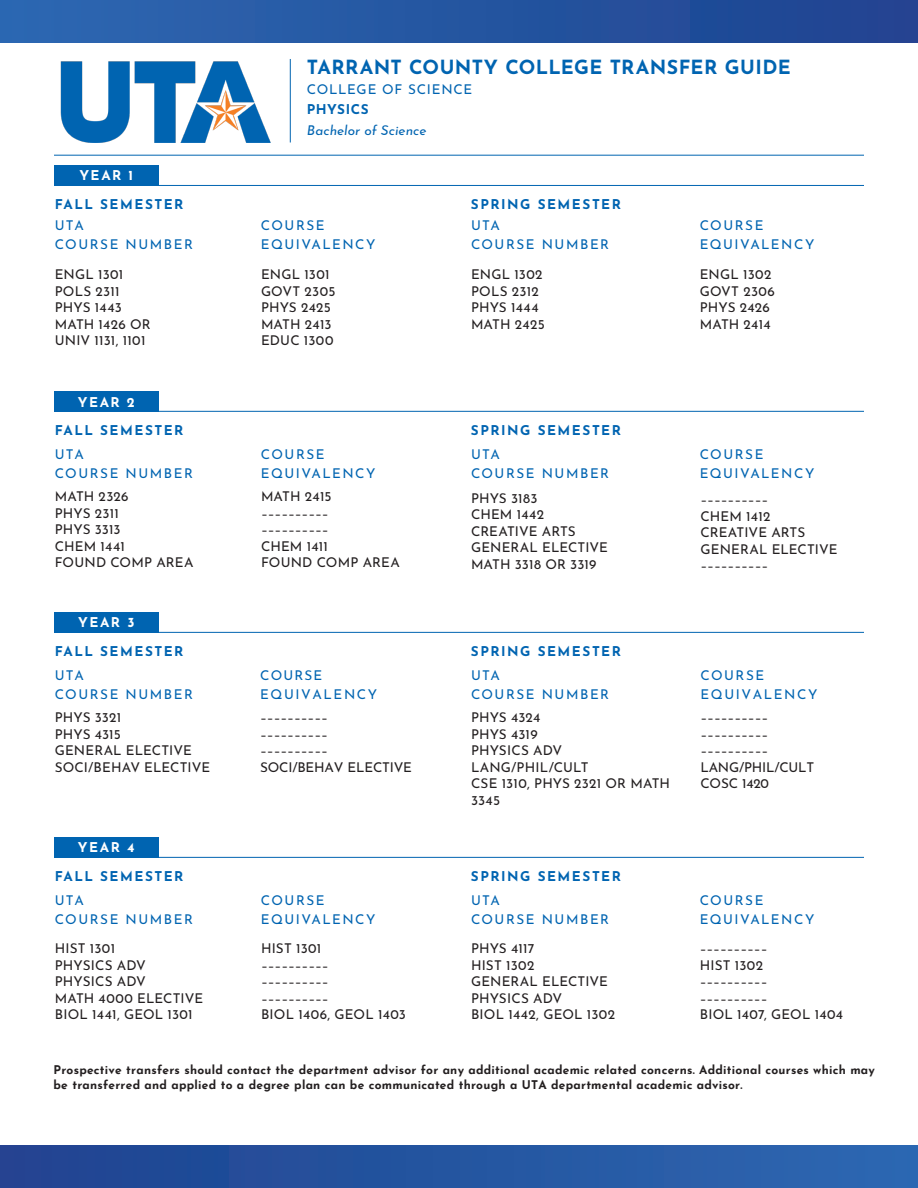
<style>
.page{position:relative;width:918px;height:1188px;background:#fff}
.page>*{position:absolute;margin:0;border:0;box-sizing:border-box;transform-origin:0 0}
.t1{font:700 19.5px "Josefin Sans";letter-spacing:.02em;color:#0064b1}
.t2{font:13.5px/16.5px "Josefin Sans";letter-spacing:.01em;color:#231f20}
.t3{font:13.5px/19.5px "Josefin Sans";letter-spacing:.115em;color:#0064b1}
.t4{font:700 13.5px "Josefin Sans";letter-spacing:.115em;color:#0064b1}
.t5{font:13.5px/16.5px "Josefin Sans";letter-spacing:-.015em;color:#231f20}
.t6{font:700 13.5px "Josefin Sans";letter-spacing:.11em;color:#fff}
.t7{font:italic 13.5px "Josefin Sans";letter-spacing:.005em;color:#0064b1}
.t8{font:13.5px "Josefin Sans";letter-spacing:.055em;color:#0064b1}
.t9{font:700 13.5px "Josefin Sans";letter-spacing:.04em;color:#0064b1}
.t10{font:700 12px/14.4px "Josefin Sans";letter-spacing:.02em;color:#231f20}
.s1{font-style:inherit}
</style>
<div class="page">
<div style="left:54px;top:165px;width:105px;height:20px;background:#0064b1"></div>
<div style="left:54px;top:391px;width:105px;height:20px;background:#0064b1"></div>
<div style="left:54px;top:612px;width:105px;height:20px;background:#0064b1"></div>
<div style="left:54px;top:837px;width:105px;height:20px;background:#0064b1"></div>
<hr style="left:54px;top:155px;width:810px;height:1px;background:#0064b1">
<hr style="left:54px;top:185px;width:810px;height:1px;background:#0064b1">
<hr style="left:54px;top:411px;width:810px;height:1px;background:#0064b1">
<hr style="left:54px;top:632px;width:810px;height:1px;background:#0064b1">
<hr style="left:54px;top:857px;width:810px;height:1px;background:#0064b1">
<hr style="left:290px;top:59px;width:1px;height:84px;background:#0064b1">
<img style="left:60px;top:61px;width:211px;height:82px">
<div style="left:0;top:0;width:918px;height:42px;background:linear-gradient(to right,#2c68b2,#1f4390)"></div>
<div style="left:0;top:1146px;width:918px;height:42px;background:linear-gradient(to right,#1f4390,#2c68b2)"></div>
<p class="t1" style="left:307px;top:49px;width:485px">TARRANT COUNTY COLLEGE TRANSFER GUIDE</p>
<p class="t8" style="left:307px;top:78px;width:167px">COLLEGE OF SCIENCE</p>
<p class="t9" style="left:307px;top:97px;width:63px">PHYSICS</p>
<p class="t7" style="left:307px;top:119px;width:121px">Bachelor of Science</p>
<p class="t6" style="left:79px;top:163px;width:55px">YEAR 1</p>
<p class="t4" style="left:55px;top:193px;width:130px">FALL SEMESTER</p>
<p class="t4" style="left:471px;top:193px;width:152px">SPRING SEMESTER</p>
<p class="t3" style="left:55px;top:214px;width:31px">UTA</p>
<p class="t3" style="left:55px;top:233px;width:140px">COURSE NUMBER</p>
<p class="t3" style="left:261px;top:214px;width:65px">COURSE</p>
<p class="t3" style="left:261px;top:233px;width:116px">EQUIVALENCY</p>
<p class="t3" style="left:471px;top:214px;width:31px">UTA</p>
<p class="t3" style="left:471px;top:233px;width:140px">COURSE NUMBER</p>
<p class="t3" style="left:700px;top:214px;width:65px">COURSE</p>
<p class="t3" style="left:700px;top:233px;width:116px">EQUIVALENCY</p>
<p class="t2" style="left:55px;top:265px;width:70px">ENGL 1301</p>
<p class="t2" style="left:55px;top:281px;width:66px">POLS 2311</p>
<p class="t2" style="left:55px;top:298px;width:69px">PHYS 1443</p>
<p class="t2" style="left:55px;top:314px;width:97px">MATH 1426 OR</p>
<p class="t2" style="left:55px;top:331px;width:92px">UNIV 1131, 1101</p>
<p class="t2" style="left:261px;top:265px;width:70px">ENGL 1301</p>
<p class="t2" style="left:261px;top:281px;width:76px">GOVT 2305</p>
<p class="t2" style="left:261px;top:298px;width:71px">PHYS 2425</p>
<p class="t2" style="left:261px;top:314px;width:72px">MATH 2413</p>
<p class="t2" style="left:261px;top:331px;width:74px">EDUC 1300</p>
<p class="t2" style="left:471px;top:264px;width:73px">ENGL 1302</p>
<p class="t2" style="left:471px;top:281px;width:69px">POLS 2312</p>
<p class="t2" style="left:471px;top:297px;width:69px">PHYS 1444</p>
<p class="t2" style="left:471px;top:314px;width:75px">MATH 2425</p>
<p class="t2" style="left:700px;top:265px;width:73px">ENGL 1302</p>
<p class="t2" style="left:700px;top:281px;width:77px">GOVT 2306</p>
<p class="t2" style="left:700px;top:298px;width:72px">PHYS 2426</p>
<p class="t2" style="left:700px;top:314px;width:72px">MATH 2414</p>
<p class="t6" style="left:78px;top:391px;width:59px">YEAR 2</p>
<p class="t4" style="left:55px;top:418px;width:130px">FALL SEMESTER</p>
<p class="t4" style="left:471px;top:418px;width:152px">SPRING SEMESTER</p>
<p class="t3" style="left:55px;top:443px;width:31px">UTA</p>
<p class="t3" style="left:55px;top:462px;width:140px">COURSE NUMBER</p>
<p class="t3" style="left:261px;top:443px;width:65px">COURSE</p>
<p class="t3" style="left:261px;top:462px;width:116px">EQUIVALENCY</p>
<p class="t3" style="left:471px;top:443px;width:31px">UTA</p>
<p class="t3" style="left:471px;top:462px;width:140px">COURSE NUMBER</p>
<p class="t3" style="left:700px;top:443px;width:65px">COURSE</p>
<p class="t3" style="left:700px;top:462px;width:116px">EQUIVALENCY</p>
<p class="t2" style="left:55px;top:487px;width:75px">MATH 2326</p>
<p class="t2" style="left:55px;top:503px;width:66px">PHYS 2311</p>
<p class="t2" style="left:55px;top:520px;width:67px">PHYS 3313</p>
<p class="t2" style="left:55px;top:536px;width:72px">CHEM 1441</p>
<p class="t2" style="left:55px;top:553px;width:140px">FOUND COMP AREA</p>
<p class="t2" style="left:261px;top:487px;width:72px">MATH 2415</p>
<p class="t2" style="left:261px;top:503px;width:69px">––––––––––</p>
<p class="t2" style="left:261px;top:520px;width:69px">––––––––––</p>
<p class="t2" style="left:261px;top:536px;width:68px">CHEM 1411</p>
<p class="t2" style="left:261px;top:553px;width:140px">FOUND COMP AREA</p>
<p class="t2" style="left:471px;top:488px;width:68px">PHYS 3183</p>
<p class="t2" style="left:471px;top:505px;width:75px">CHEM 1442</p>
<p class="t2" style="left:471px;top:521px;width:106px">CREATIVE ARTS</p>
<p class="t2" style="left:471px;top:538px;width:139px">GENERAL ELECTIVE</p>
<p class="t2" style="left:471px;top:554px;width:127px">MATH 3318 OR 3319</p>
<p class="t2" style="left:700px;top:490px;width:69px">––––––––––</p>
<p class="t2" style="left:700px;top:506px;width:71px">CHEM 1412</p>
<p class="t2" style="left:700px;top:523px;width:106px">CREATIVE ARTS</p>
<p class="t2" style="left:700px;top:539px;width:139px">GENERAL ELECTIVE</p>
<p class="t2" style="left:700px;top:556px;width:69px">––––––––––</p>
<p class="t6" style="left:78px;top:610px;width:58px">YEAR 3</p>
<p class="t4" style="left:55px;top:640px;width:130px">FALL SEMESTER</p>
<p class="t4" style="left:471px;top:640px;width:152px">SPRING SEMESTER</p>
<p class="t3" style="left:55px;top:664px;width:31px">UTA</p>
<p class="t3" style="left:55px;top:683px;width:140px">COURSE NUMBER</p>
<p class="t2" style="left:55px;top:708px;width:68px">PHYS 3321</p>
<p class="t2" style="left:55px;top:724px;width:68px">PHYS 4315</p>
<p class="t2" style="left:55px;top:741px;width:139px">GENERAL ELECTIVE</p>
<p class="t2" style="left:55px;top:757px;width:157px">SOCI/BEHAV ELECTIVE</p>
<p class="t3" style="left:260px;top:664px;width:119px">COURSE<br>EQUIVALENCY</p>
<p class="t2" style="left:260px;top:708px;width:153px">––––––––––<br>––––––––––<br>––––––––––<br><span class="s1">SOCI/BEHAV ELECTIVE</span></p>
<p class="t3" style="left:471px;top:664px;width:31px">UTA</p>
<p class="t3" style="left:471px;top:683px;width:140px">COURSE NUMBER</p>
<p class="t2" style="left:471px;top:708px;width:71px">PHYS 4324</p>
<p class="t2" style="left:471px;top:724px;width:68px">PHYS 4319</p>
<p class="t2" style="left:471px;top:741px;width:93px">PHYSICS ADV</p>
<p class="t2" style="left:471px;top:757px;width:119px">LANG/PHIL/CULT</p>
<p class="t2" style="left:471px;top:774px;width:201px">CSE 1310, PHYS 2321 OR MATH<br>3345</p>
<p class="t3" style="left:700px;top:664px;width:119px">COURSE<br>EQUIVALENCY</p>
<p class="t5" style="left:700px;top:708px;width:115px">–––––––––– –––––––––– ––––––––––<br><span class="s1">LANG/PHIL/CULT<br></span>COSC 1420</p>
<p class="t6" style="left:78px;top:835px;width:58px">YEAR 4</p>
<p class="t4" style="left:55px;top:865px;width:130px">FALL SEMESTER</p>
<p class="t4" style="left:471px;top:865px;width:152px">SPRING SEMESTER</p>
<p class="t3" style="left:55px;top:889px;width:31px">UTA</p>
<p class="t3" style="left:55px;top:908px;width:140px">COURSE NUMBER</p>
<p class="t3" style="left:261px;top:889px;width:65px">COURSE</p>
<p class="t3" style="left:261px;top:908px;width:116px">EQUIVALENCY</p>
<p class="t3" style="left:471px;top:889px;width:31px">UTA</p>
<p class="t3" style="left:471px;top:908px;width:140px">COURSE NUMBER</p>
<p class="t3" style="left:700px;top:889px;width:65px">COURSE</p>
<p class="t3" style="left:700px;top:908px;width:116px">EQUIVALENCY</p>
<p class="t2" style="left:55px;top:939px;width:62px">HIST 1301</p>
<p class="t2" style="left:55px;top:955px;width:93px">PHYSICS ADV</p>
<p class="t2" style="left:55px;top:972px;width:93px">PHYSICS ADV</p>
<p class="t2" style="left:55px;top:988px;width:150px">MATH 4000 ELECTIVE<br>BIOL 1441, GEOL 1301</p>
<p class="t2" style="left:261px;top:939px;width:62px">HIST 1301</p>
<p class="t2" style="left:261px;top:955px;width:69px">––––––––––</p>
<p class="t2" style="left:261px;top:972px;width:69px">––––––––––</p>
<p class="t2" style="left:261px;top:988px;width:69px">––––––––––</p>
<p class="t2" style="left:261px;top:1005px;width:147px">BIOL 1406, GEOL 1403</p>
<p class="t2" style="left:471px;top:939px;width:65px">PHYS 4117</p>
<p class="t2" style="left:471px;top:955px;width:65px">HIST 1302</p>
<p class="t2" style="left:471px;top:972px;width:139px">GENERAL ELECTIVE<br>PHYSICS ADV</p>
<p class="t2" style="left:471px;top:1005px;width:146px">BIOL 1442, GEOL 1302</p>
<p class="t2" style="left:700px;top:939px;width:69px">––––––––––</p>
<p class="t2" style="left:700px;top:955px;width:65px">HIST 1302</p>
<p class="t2" style="left:700px;top:972px;width:69px">––––––––––</p>
<p class="t2" style="left:700px;top:988px;width:69px">––––––––––</p>
<p class="t2" style="left:700px;top:1005px;width:145px">BIOL 1407, GEOL 1404</p>
<p class="t10" style="left:54px;top:1061px;width:823px">Prospective transfers should contact the department advisor for any additional academic related concerns. Additional courses which may be transferred and applied to a degree plan can be communicated through a UTA departmental academic advisor.</p>
</div>
